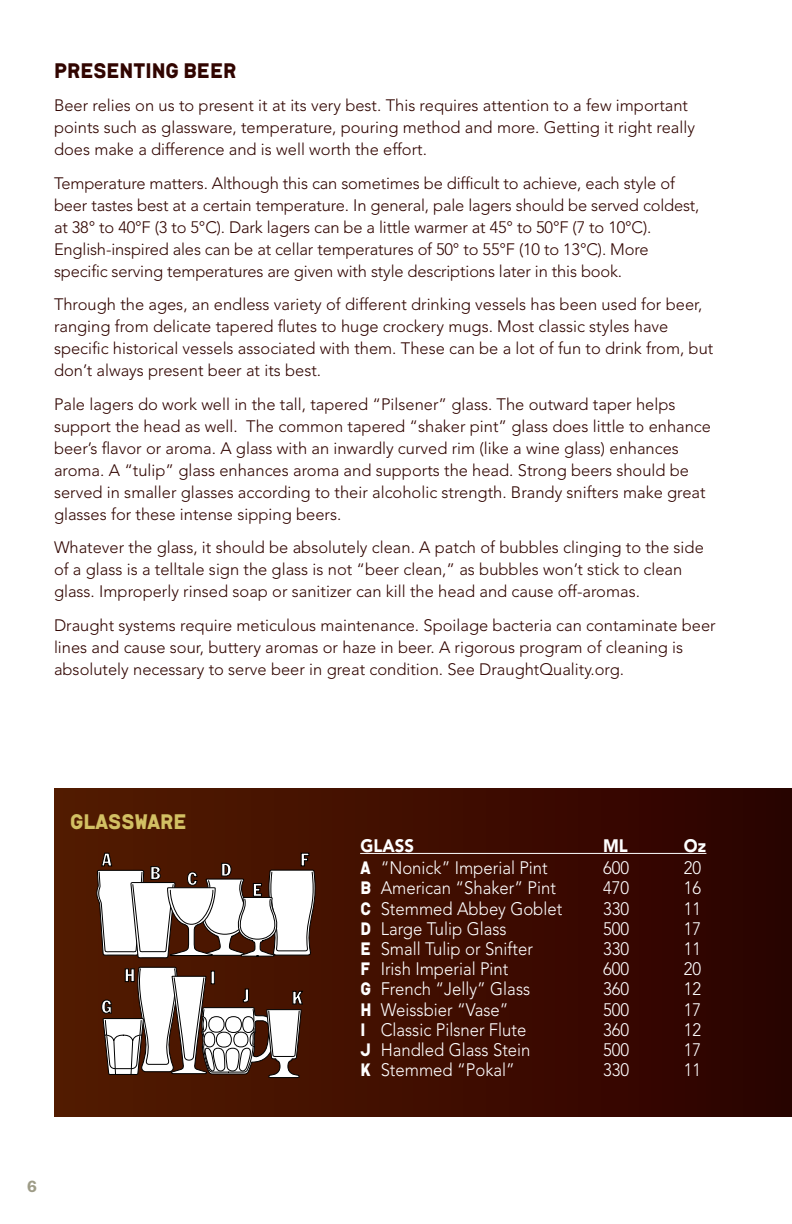
<style>
.page{position:relative;width:792px;height:1224px;background:#fff}
.page>*{position:absolute;margin:0;border:0;box-sizing:border-box;transform-origin:0 0}
.t1{font:21px "td BASTAR Dbold";color:#310500}
.t2{font:21px "td BASTAR Dbold";color:#d2c063}
.t3{font:300 18px "Avenir";color:#fff;scale:.93 1}
.t4{font:900 18px "Avenir";color:#fff;scale:.93 1}
.t5{font:300 16.4px/22px "Avenir";color:#310500}
.t6{font:600 16.4px "Franklin Gothic";color:#9e9c87}
.s1{font-family:"td BASTAR Dbold";font-weight:400}
</style>
<div class="page">
<div style="left:54px;top:789px;width:738px;height:327px;background:linear-gradient(to right,#531b00,#2c0100)"></div>
<hr style="left:360px;top:853px;width:346px;height:1px;background:#fff">
<svg style="left:96px;top:849px;width:220px;height:110px"></svg>
<svg style="left:101px;top:966px;width:202px;height:118px"></svg>
<p class="t1" style="left:54px;top:58px;width:184px">PRESENTING BEER</p>
<p class="t5" style="left:54px;top:95px;width:643px">Beer relies on us to present it at its very best. This requires attention to a few important points such as glassware, temperature, pouring method and more. Getting it right really does make a difference and is well worth the effort.</p>
<p class="t5" style="left:54px;top:172px;width:647px">Temperature matters. Although this can sometimes be difficult to achieve, each style of beer tastes best at a certain temperature. In general, pale lagers should be served coldest, at 38° to 40°F (3 to 5°C). Dark lagers can be a little warmer at 45° to 50°F (7 to 10°C).<br>English-inspired ales can be at cellar temperatures of 50° to 55°F (10 to 13°C). More specific serving temperatures are given with style descriptions later in this book.</p>
<p class="t5" style="left:54px;top:294px;width:661px">Through the ages, an endless variety of different drinking vessels has been used for beer, ranging from delicate tapered flutes to huge crockery mugs. Most classic styles have specific historical vessels associated with them. These can be a lot of fun to drink from, but don’t always present beer at its best.</p>
<p class="t5" style="left:54px;top:393px;width:659px">Pale lagers do work well in the tall, tapered “Pilsener” glass. The outward taper helps support the head as well. The common tapered “shaker pint” glass does little to enhance beer’s flavor or aroma. A glass with an inwardly curved rim (like a wine glass) enhances aroma. A “tulip” glass enhances aroma and supports the head. Strong beers should be served in smaller glasses according to their alcoholic strength. Brandy snifters make great glasses for these intense sipping beers.</p>
<p class="t5" style="left:54px;top:537px;width:651px">Whatever the glass, it should be absolutely clean. A patch of bubbles clinging to the side of a glass is a telltale sign the glass is not “beer clean,” as bubbles won’t stick to clean glass. Improperly rinsed soap or sanitizer can kill the head and cause off-aromas.</p>
<p class="t5" style="left:54px;top:614px;width:663px">Draught systems require meticulous maintenance. Spoilage bacteria can contaminate beer lines and cause sour, buttery aromas or haze in beer. A rigorous program of cleaning is absolutely necessary to serve beer in great condition. See DraughtQuality.org.</p>
<p class="t2" style="left:70px;top:809px;width:118px">GLASSWARE</p>
<p class="t6" style="left:27px;top:1177px;width:11px">6</p>
<p class="t4" style="left:360px;top:834px;width:59px">GLASS</p>
<p class="t4" style="left:603px;top:834px;width:28px">ML</p>
<p class="t4" style="left:684px;top:834px;width:25px">Oz</p>
<p class="t3" style="left:360px;top:857px;width:203px"><span class="s1">A</span> “Nonick” Imperial Pint</p>
<p class="t3" style="left:603px;top:857px;width:30px">600</p>
<p class="t3" style="left:684px;top:857px;width:20px">20</p>
<p class="t3" style="left:360px;top:878px;width:212px"><span class="s1">B</span> American “Shaker” Pint</p>
<p class="t3" style="left:603px;top:878px;width:30px">470</p>
<p class="t3" style="left:684px;top:878px;width:20px">16</p>
<p class="t3" style="left:360px;top:898px;width:219px"><span class="s1">C</span> Stemmed Abbey Goblet</p>
<p class="t3" style="left:603px;top:898px;width:30px">330</p>
<p class="t3" style="left:684px;top:898px;width:20px">11</p>
<p class="t3" style="left:360px;top:918px;width:159px"><span class="s1">D</span> Large Tulip Glass</p>
<p class="t3" style="left:603px;top:918px;width:30px">500</p>
<p class="t3" style="left:684px;top:918px;width:20px">17</p>
<p class="t3" style="left:360px;top:938px;width:187px"><span class="s1">E</span> Small Tulip or Snifter</p>
<p class="t3" style="left:603px;top:938px;width:30px">330</p>
<p class="t3" style="left:684px;top:938px;width:20px">11</p>
<p class="t3" style="left:360px;top:958px;width:161px"><span class="s1">F</span> Irish Imperial Pint</p>
<p class="t3" style="left:603px;top:958px;width:30px">600</p>
<p class="t3" style="left:684px;top:958px;width:20px">20</p>
<p class="t3" style="left:360px;top:979px;width:184px"><span class="s1">G</span> French “Jelly” Glass</p>
<p class="t3" style="left:603px;top:979px;width:30px">360</p>
<p class="t3" style="left:684px;top:979px;width:20px">12</p>
<p class="t3" style="left:360px;top:999px;width:161px"><span class="s1">H</span> Weissbier “Vase”</p>
<p class="t3" style="left:603px;top:999px;width:30px">500</p>
<p class="t3" style="left:684px;top:999px;width:20px">17</p>
<p class="t3" style="left:360px;top:1019px;width:180px"><span class="s1">I</span> Classic Pilsner Flute</p>
<p class="t3" style="left:603px;top:1019px;width:30px">360</p>
<p class="t3" style="left:684px;top:1019px;width:20px">12</p>
<p class="t3" style="left:360px;top:1039px;width:184px"><span class="s1">J</span> Handled Glass Stein</p>
<p class="t3" style="left:603px;top:1039px;width:30px">500</p>
<p class="t3" style="left:684px;top:1039px;width:20px">17</p>
<p class="t3" style="left:360px;top:1059px;width:167px"><span class="s1">K</span> Stemmed “Pokal”</p>
<p class="t3" style="left:603px;top:1059px;width:30px">330</p>
<p class="t3" style="left:684px;top:1059px;width:20px">11</p>
</div>
